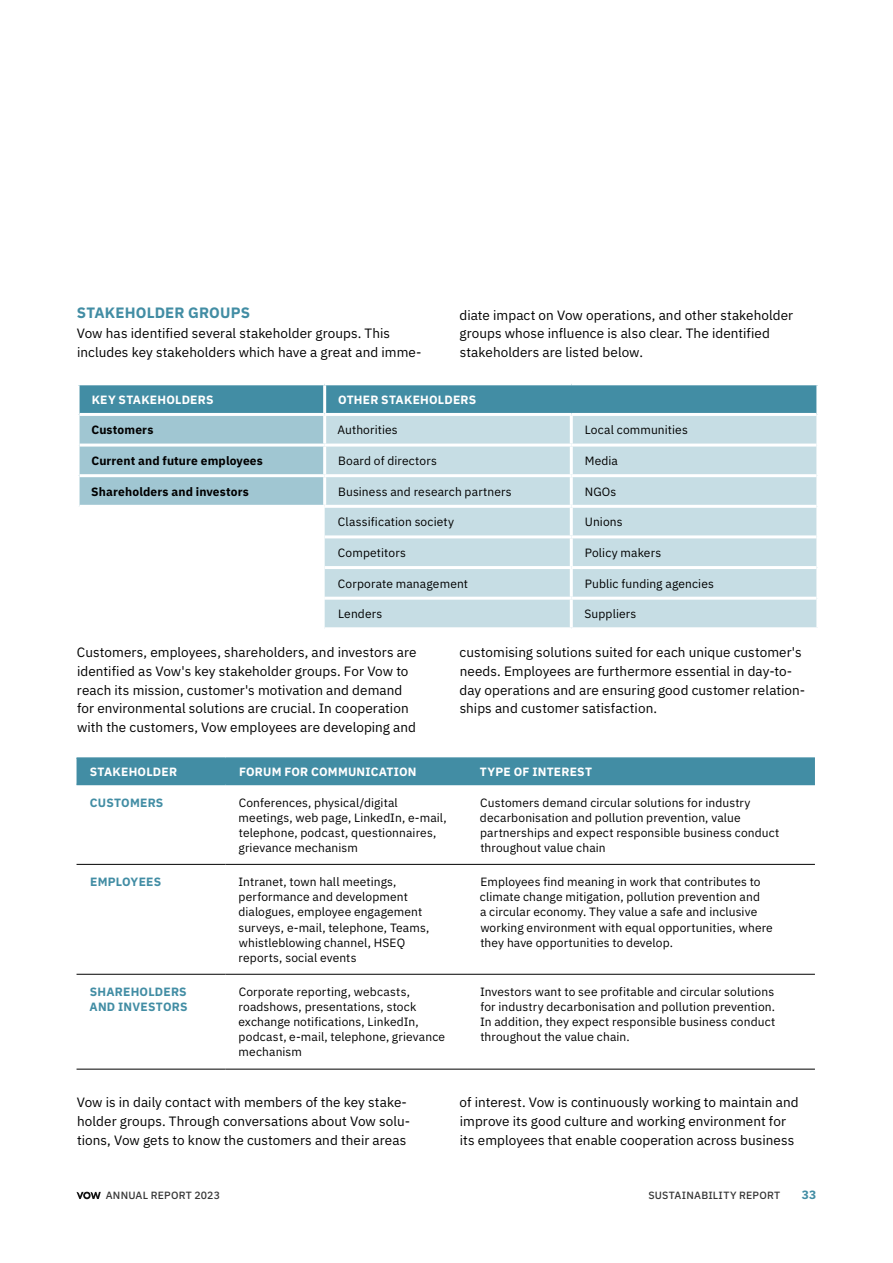
<style>
.page{position:relative;width:893px;height:1263px;background:#fff}
.page>*{position:absolute;margin:0;border:0;box-sizing:border-box;transform-origin:0 0}
.t1{font:700 15px "IBM Plex Sans";letter-spacing:.01em;color:#428da4}
.t2{font:13.5px/18.8px "IBM Plex Sans";letter-spacing:.005em;color:#000}
.t3{font:12px/15px "IBM Plex Sans";letter-spacing:.01em;color:#000}
.t4{font:700 12px "IBM Plex Sans";letter-spacing:.02em;color:#fff}
.t5{font:700 12px "IBM Plex Sans";letter-spacing:.01em;color:#000}
.t6{font:700 12px/15px "IBM Plex Sans";letter-spacing:.02em;color:#428da4}
.t7{font:500 10.5px "IBM Plex Sans";letter-spacing:.025em;color:#363636}
</style>
<div class="page">
<svg style="left:80px;top:385px;width:736px;height:120px;background:#72aabb"></svg>
<div style="left:325px;top:416px;width:491px;height:211px;background:#c6dde4"></div>
<hr style="left:80px;top:413px;width:245px;height:3px;background:#fff">
<hr style="left:325px;top:413px;width:246px;height:3px;background:#fff">
<hr style="left:571px;top:413px;width:245px;height:3px;background:#fff">
<hr style="left:80px;top:444px;width:245px;height:3px;background:#fff">
<hr style="left:325px;top:444px;width:246px;height:3px;background:#fff">
<hr style="left:571px;top:444px;width:245px;height:3px;background:#fff">
<hr style="left:80px;top:474px;width:245px;height:3px;background:#fff">
<hr style="left:325px;top:474px;width:246px;height:3px;background:#fff">
<hr style="left:571px;top:474px;width:245px;height:3px;background:#fff">
<hr style="left:325px;top:505px;width:246px;height:3px;background:#fff">
<hr style="left:571px;top:505px;width:245px;height:3px;background:#fff">
<hr style="left:325px;top:535px;width:246px;height:3px;background:#fff">
<hr style="left:571px;top:535px;width:245px;height:3px;background:#fff">
<hr style="left:325px;top:566px;width:246px;height:3px;background:#fff">
<hr style="left:571px;top:566px;width:245px;height:3px;background:#fff">
<hr style="left:325px;top:597px;width:246px;height:3px;background:#fff">
<hr style="left:571px;top:597px;width:245px;height:3px;background:#fff">
<hr style="left:323px;top:385px;width:3px;height:28px;background:#fff">
<hr style="left:323px;top:416px;width:3px;height:28px;background:#fff">
<hr style="left:570px;top:416px;width:3px;height:28px;background:#fff">
<hr style="left:323px;top:447px;width:3px;height:27px;background:#fff">
<hr style="left:570px;top:447px;width:3px;height:27px;background:#fff">
<hr style="left:323px;top:477px;width:3px;height:28px;background:#fff">
<hr style="left:570px;top:477px;width:3px;height:28px;background:#fff">
<hr style="left:570px;top:508px;width:3px;height:27px;background:#fff">
<hr style="left:570px;top:538px;width:3px;height:28px;background:#fff">
<hr style="left:570px;top:569px;width:3px;height:28px;background:#fff">
<hr style="left:570px;top:600px;width:3px;height:27px;background:#fff">
<div style="left:77px;top:759px;width:738px;height:25px;background:#428da4"></div>
<hr style="left:77px;top:864px;width:148px;height:1px;background:#000">
<hr style="left:225px;top:864px;width:242px;height:1px;background:#000">
<hr style="left:467px;top:864px;width:348px;height:1px;background:#000">
<hr style="left:77px;top:974px;width:148px;height:1px;background:#000">
<hr style="left:225px;top:974px;width:242px;height:1px;background:#000">
<hr style="left:467px;top:974px;width:348px;height:1px;background:#000">
<hr style="left:77px;top:1069px;width:148px;height:1px;background:#000">
<hr style="left:225px;top:1069px;width:242px;height:1px;background:#000">
<hr style="left:467px;top:1069px;width:348px;height:1px;background:#000">
<hr style="left:77px;top:757px;width:148px;height:2px;background:#428da4">
<hr style="left:225px;top:757px;width:242px;height:2px;background:#428da4">
<hr style="left:467px;top:757px;width:348px;height:2px;background:#428da4">
<hr style="left:77px;top:784px;width:148px;height:1px;background:#428da4">
<hr style="left:225px;top:784px;width:242px;height:1px;background:#428da4">
<hr style="left:467px;top:784px;width:348px;height:1px;background:#428da4">
<svg style="left:77px;top:1191px;width:24px;height:8px"></svg>
<p class="t1" style="left:77px;top:301px;width:175px">STAKEHOLDER GROUPS</p>
<p class="t2" style="left:77px;top:323px;width:346px">Vow has identified several stakeholder groups. This includes key stakeholders which have a great and imme-</p>
<p class="t2" style="left:459px;top:304px;width:335px">diate impact on Vow operations, and other stakeholder groups whose influence is also clear. The identified stakeholders are listed below.</p>
<p class="t4" style="left:92px;top:390px;width:123px">KEY STAKEHOLDERS</p>
<p class="t4" style="left:338px;top:390px;width:140px">OTHER STAKEHOLDERS</p>
<p class="t5" style="left:91px;top:421px;width:64px">Customers</p>
<p class="t3" style="left:337px;top:422px;width:62px">Authorities</p>
<p class="t3" style="left:585px;top:422px;width:105px">Local communities</p>
<p class="t5" style="left:91px;top:451px;width:173px">Current and future employees</p>
<p class="t3" style="left:338px;top:452px;width:100px">Board of directors</p>
<p class="t3" style="left:585px;top:452px;width:35px">Media</p>
<p class="t5" style="left:91px;top:482px;width:159px">Shareholders and investors</p>
<p class="t3" style="left:338px;top:483px;width:175px">Business and research partners</p>
<p class="t3" style="left:585px;top:483px;width:33px">NGOs</p>
<p class="t3" style="left:338px;top:514px;width:118px">Classification society</p>
<p class="t3" style="left:585px;top:514px;width:39px">Unions</p>
<p class="t3" style="left:338px;top:544px;width:69px">Competitors</p>
<p class="t3" style="left:585px;top:544px;width:78px">Policy makers</p>
<p class="t3" style="left:338px;top:575px;width:132px">Corporate management</p>
<p class="t3" style="left:585px;top:575px;width:131px">Public funding agencies</p>
<p class="t3" style="left:338px;top:605px;width:46px">Lenders</p>
<p class="t3" style="left:584px;top:605px;width:53px">Suppliers</p>
<p class="t2" style="left:77px;top:642px;width:341px">Customers, employees, shareholders, and investors are identified as Vow's key stakeholder groups. For Vow to reach its mission, customer's motivation and demand for environmental solutions are crucial. In cooperation with the customers, Vow employees are developing and</p>
<p class="t2" style="left:460px;top:642px;width:347px">customising solutions suited for each unique customer's needs. Employees are furthermore essential in day-to&shy;day operations and are ensuring good customer relation&shy;ships and customer satisfaction.</p>
<p class="t4" style="left:90px;top:762px;width:89px">STAKEHOLDER</p>
<p class="t4" style="left:239px;top:762px;width:179px">FORUM FOR COMMUNICATION</p>
<p class="t4" style="left:480px;top:762px;width:114px">TYPE OF INTEREST</p>
<p class="t6" style="left:90px;top:794px;width:75px">CUSTOMERS</p>
<p class="t3" style="left:238px;top:794px;width:210px">Conferences, physical/digital meetings, web page, LinkedIn, e-mail, telephone, podcast, questionnaires, grievance mechanism</p>
<p class="t3" style="left:480px;top:794px;width:301px">Customers demand circular solutions for industry decarbonisation and pollution prevention, value partnerships and expect responsible business conduct throughout value chain</p>
<p class="t6" style="left:90px;top:874px;width:73px">EMPLOYEES</p>
<p class="t3" style="left:238px;top:874px;width:192px">Intranet, town hall meetings, performance and development dialogues, employee engagement surveys, e-mail, telephone, Teams, whistleblowing channel, HSEQ reports, social events</p>
<p class="t3" style="left:480px;top:874px;width:294px">Employees find meaning in work that contributes to climate change mitigation, pollution prevention and<br>a circular economy. They value a safe and inclusive working environment with equal opportunities, where they have opportunities to develop.</p>
<p class="t6" style="left:90px;top:984px;width:99px">SHAREHOLDERS<br>AND INVESTORS</p>
<p class="t3" style="left:238px;top:984px;width:208px">Corporate reporting, webcasts, roadshows, presentations, stock exchange notifications, LinkedIn, podcast, e-mail, telephone, grievance mechanism</p>
<p class="t3" style="left:480px;top:984px;width:297px;text-align:justify">Investors want to see profitable and circular solutions for industry decarbonisation and pollution prevention.<br>In addition, they expect responsible business conduct throughout the value chain.</p>
<p class="t2" style="left:77px;top:1092px;width:335px">Vow is in daily contact with members of the key stake&shy;holder groups. Through conversations about Vow solu&shy;tions, Vow gets to know the customers and their areas</p>
<p class="t2" style="left:460px;top:1092px;width:341px">of interest. Vow is continuously working to maintain and improve its good culture and working environment for its employees that enable cooperation across business</p>
<p class="t7" style="left:106px;top:1187px;width:116px">ANNUAL REPORT 2023</p>
<p class="t7" style="left:648px;top:1187px;width:133px">SUSTAINABILITY REPORT</p>
<p class="t6" style="left:802px;top:1186px;width:16px">33</p>
</div>
